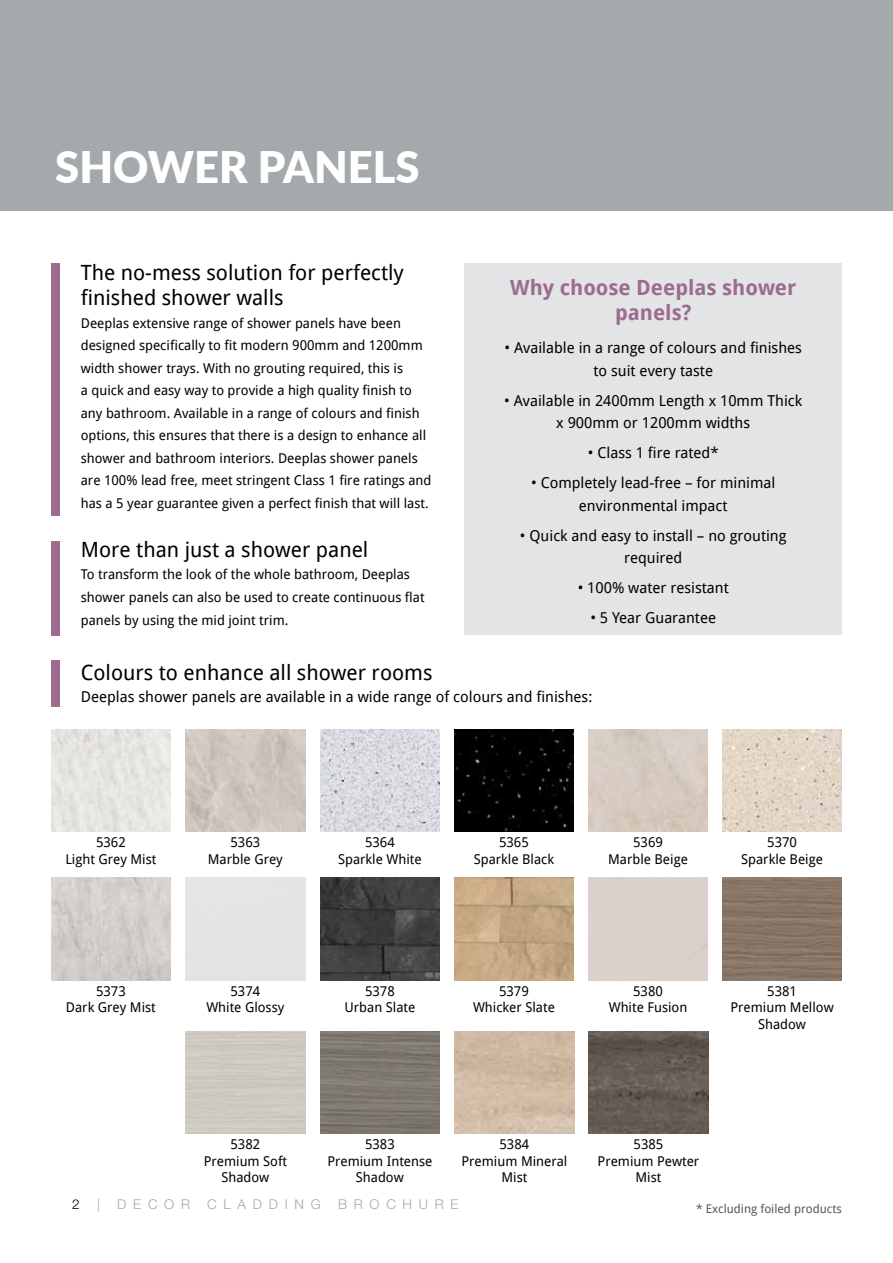
<style>
.page{position:relative;width:893px;height:1263px;background:#fff}
.page>*{position:absolute;margin:0;border:0;box-sizing:border-box;transform-origin:0 0}
.t1{font:900 43.5px "Lato";color:#fff}
.t2{font:21px/25.5px "Droid Sans";color:#000}
.t3{font:700 21px/25.5px "Droid Sans";color:#9b6c8d;text-align:center}
.t4{font:15px/22.5px "Droid Sans";color:#000;text-align:center}
.t5{font:13.5px/16.2px "Droid Sans";color:#000;text-align:center}
.t6{font:300 13.5px "Helvetica Neue LT Std";letter-spacing:.5em;color:#a4a9ac}
.t7{font:300 13.5px "Helvetica Neue LT Std";color:#000}
.t8{font:12px "Droid Sans";color:#575756}
</style>
<div class="page">
<div style="left:0;top:0;width:893px;height:210px;background:#a4a9ac"></div>
<div style="left:51px;top:264px;width:9px;height:252px;background:#9b6c8d"></div>
<div style="left:51px;top:541px;width:9px;height:94px;background:#9b6c8d"></div>
<div style="left:51px;top:660px;width:9px;height:46px;background:#9b6c8d"></div>
<div style="left:465px;top:264px;width:377px;height:371px;background:#e3e4e6"></div>
<img style="left:51px;top:729px;width:120px;height:102px">
<img style="left:51px;top:878px;width:120px;height:102px">
<img style="left:186px;top:729px;width:119px;height:102px">
<img style="left:320px;top:1031px;width:120px;height:103px">
<img style="left:320px;top:729px;width:120px;height:102px">
<img style="left:320px;top:878px;width:120px;height:102px">
<div style="left:454px;top:729px;width:120px;height:102px;background:#000"></div>
<img style="left:454px;top:878px;width:120px;height:102px">
<img style="left:589px;top:1031px;width:119px;height:103px">
<img style="left:722px;top:729px;width:120px;height:102px">
<img style="left:722px;top:878px;width:120px;height:102px">
<h1 class="t1" style="left:55px;top:134px;width:366px">SHOWER PANELS</h1>
<h2 class="t2" style="left:81px;top:259px;width:325px">The no-mess solution for perfectly finished shower walls</h2>
<p class="t5" style="left:81px;top:311px;width:352px;line-height:22.5px;text-align:left">Deeplas extensive range of shower panels have been designed specifically to fit modern 900mm and 1200mm width shower trays. With no grouting required, this is<br>a quick and easy way to provide a high quality finish to any bathroom. Available in a range of colours and finish options, this ensures that there is a design to enhance all shower and bathroom interiors. Deeplas shower panels are 100% lead free, meet stringent Class 1 fire ratings and has a 5 year guarantee given a perfect finish that will last.</p>
<h2 class="t2" style="left:81px;top:536px;width:289px">More than just a shower panel</h2>
<p class="t5" style="left:81px;top:563px;width:345px;line-height:22.5px;text-align:left">To transform the look of the whole bathroom, Deeplas shower panels can also be used to create continuous flat panels by using the mid joint trim.</p>
<h2 class="t2" style="left:81px;top:659px;width:353px">Colours to enhance all shower rooms</h2>
<p class="t4" style="left:81px;top:685px;width:513px">Deeplas shower panels are available in a wide range of colours and finishes:</p>
<h2 class="t3" style="left:510px;top:274px;width:287px">Why choose Deeplas shower panels?</h2>
<p class="t4" style="left:504px;top:336px;width:299px">• Available in a range of colours and finishes to suit every taste</p>
<p class="t4" style="left:504px;top:388px;width:300px">• Available in 2400mm Length x 10mm Thick x 900mm or 1200mm widths</p>
<p class="t4" style="left:588px;top:441px;width:132px">• Class 1 fire rated*</p>
<p class="t4" style="left:531px;top:471px;width:246px">• Completely lead-free – for minimal environmental impact</p>
<p class="t4" style="left:520px;top:523px;width:268px">• Quick and easy to install – no grouting required</p>
<p class="t4" style="left:578px;top:576px;width:153px">• 100% water resistant</p>
<p class="t4" style="left:590px;top:606px;width:127px">• 5 Year Guarantee</p>
<p class="t5" style="left:65px;top:834px;width:93px">5362<br>Light Grey Mist</p>
<p class="t5" style="left:208px;top:834px;width:76px">5363<br>Marble Grey</p>
<p class="t5" style="left:338px;top:834px;width:85px">5364<br>Sparkle White</p>
<p class="t5" style="left:474px;top:834px;width:82px">5365<br>Sparkle Black</p>
<p class="t5" style="left:608px;top:834px;width:81px">5369<br>Marble Beige</p>
<p class="t5" style="left:741px;top:834px;width:83px">5370<br>Sparkle Beige</p>
<p class="t5" style="left:66px;top:983px;width:91px">5373<br>Dark Grey Mist</p>
<p class="t5" style="left:206px;top:983px;width:80px">5374<br>White Glossy</p>
<p class="t5" style="left:344px;top:983px;width:72px">5378<br>Urban Slate</p>
<p class="t5" style="left:473px;top:983px;width:83px">5379<br>Whicker Slate</p>
<p class="t5" style="left:609px;top:983px;width:80px">5380<br>White Fusion</p>
<p class="t5" style="left:730px;top:983px;width:105px">5381<br>Premium Mellow<br>Shadow</p>
<p class="t5" style="left:204px;top:1136px;width:85px">5382<br>Premium Soft<br>Shadow</p>
<p class="t5" style="left:327px;top:1136px;width:107px">5383<br>Premium Intense<br>Shadow</p>
<p class="t5" style="left:461px;top:1136px;width:107px">5384<br>Premium Mineral<br>Mist</p>
<p class="t7" style="left:72px;top:1196px;width:9px">2</p>
<p class="t6" style="left:97px;top:1196px;width:4px">|</p>
<p class="t6" style="left:117px;top:1196px;width:74px">DECOR</p>
<p class="t6" style="left:207px;top:1196px;width:115px">CLADDING</p>
<p class="t6" style="left:338px;top:1196px;width:122px">BROCHURE</p>
<p class="t5" style="left:598px;top:1136px;width:103px">5385<br>Premium Pewter<br>Mist</p>
<p class="t8" style="left:696px;top:1200px;width:147px">* Excluding foiled products</p>
</div>
